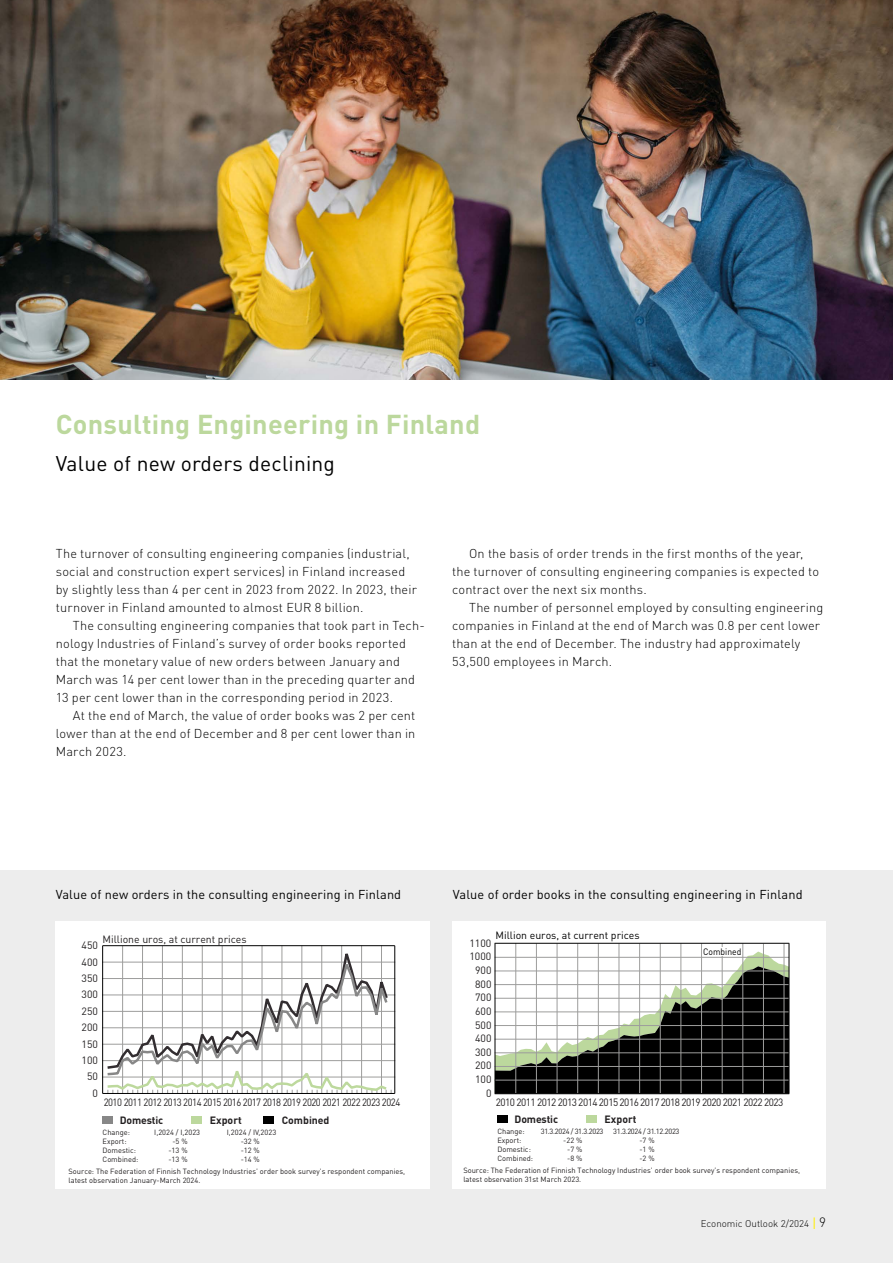
<style>
.page{position:relative;width:893px;height:1263px;background:#fff}
.page>*{position:absolute;margin:0;border:0;box-sizing:border-box;transform-origin:0 0}
.t1{font:700 27px "DIN Pro";letter-spacing:.01em;color:#bcd89d}
.t2{font:21px "DIN Pro";letter-spacing:.01em;color:#000}
.t3{font:300 12.75px/18px "DIN Pro";letter-spacing:.015em;color:#000}
.t4{font:12.75px "DIN Pro";letter-spacing:.01em;color:#000}
.t5{font:10.5px/17.5px "DIN Pro";letter-spacing:-.05em;color:#232021}
.t6{font:10.5px "DIN Pro";letter-spacing:-.05em;color:#232021;scale:.9 1}
.t7{font:10.5px "DIN Pro";letter-spacing:-.05em;color:#232021;scale:.95 1}
.t8{font:700 10.5px "DIN Pro";color:#232021}
.t9{font:10.5px/13.6px "DIN Pro";color:#232021}
.t10{font:10.5px "DIN Pro";color:#000}
.t11{font:300 9.6px "DIN Pro";color:#000}
.t12{font:9.3px "DIN Pro";color:#000;scale:.92 1}
.t13{font:7.5px/11.9px "DIN Pro";color:#232021}
.t14{font:7.5px "DIN Pro";letter-spacing:-.04em;color:#232021}
.s1{font-weight:400;font-size:13.35px;color:#ffed00}
.s2{font-size:13.35px}
</style>
<div class="page">
<div style="left:0;top:871px;width:893px;height:392px;background:#ededed"></div>
<div style="left:56px;top:921px;width:372px;height:268px;background:#fff"></div>
<div style="left:103px;top:1116px;width:10px;height:8px;background:#878787"></div>
<div style="left:264px;top:1116px;width:10px;height:8px;background:#000"></div>
<div style="left:192px;top:1116px;width:10px;height:8px;background:#bcd89d"></div>
<hr style="left:102px;top:978px;width:293px;height:1px;background:#9d9d9c">
<hr style="left:102px;top:962px;width:293px;height:1px;background:#9d9d9c">
<hr style="left:102px;top:979px;width:293px;height:1px;background:#9d9d9c">
<hr style="left:102px;top:995px;width:293px;height:1px;background:#9d9d9c">
<hr style="left:102px;top:997px;width:293px;height:1px;background:#9d9d9c">
<hr style="left:102px;top:1011px;width:293px;height:1px;background:#9d9d9c">
<hr style="left:102px;top:1014px;width:293px;height:1px;background:#9d9d9c">
<hr style="left:102px;top:1027px;width:293px;height:1px;background:#9d9d9c">
<hr style="left:102px;top:1032px;width:293px;height:1px;background:#9d9d9c">
<hr style="left:102px;top:1044px;width:293px;height:1px;background:#9d9d9c">
<hr style="left:102px;top:1049px;width:293px;height:1px;background:#9d9d9c">
<hr style="left:102px;top:1060px;width:293px;height:1px;background:#9d9d9c">
<hr style="left:102px;top:1067px;width:293px;height:1px;background:#9d9d9c">
<hr style="left:102px;top:1077px;width:293px;height:1px;background:#9d9d9c">
<hr style="left:102px;top:1085px;width:293px;height:1px;background:#9d9d9c">
<svg style="left:105px;top:946px;width:287px;height:147px"></svg>
<hr style="left:394px;top:946px;width:1px;height:147px;background:#000">
<hr style="left:103px;top:945px;width:292px;height:1px;background:#000">
<hr style="left:102px;top:946px;width:1px;height:147px;background:#000">
<hr style="left:103px;top:1093px;width:292px;height:1px;background:#000">
<div style="left:452px;top:921px;width:371px;height:266px;background:#fff"></div>
<svg style="left:496px;top:951px;width:293px;height:142px"></svg>
<hr style="left:515px;top:943px;width:1px;height:150px;background:#9d9d9c">
<hr style="left:536px;top:943px;width:1px;height:150px;background:#9d9d9c">
<hr style="left:557px;top:943px;width:1px;height:150px;background:#9d9d9c">
<hr style="left:577px;top:943px;width:1px;height:150px;background:#9d9d9c">
<hr style="left:598px;top:943px;width:1px;height:150px;background:#9d9d9c">
<hr style="left:619px;top:943px;width:1px;height:150px;background:#9d9d9c">
<hr style="left:660px;top:943px;width:1px;height:150px;background:#9d9d9c">
<hr style="left:639px;top:943px;width:1px;height:150px;background:#9d9d9c">
<hr style="left:681px;top:943px;width:1px;height:150px;background:#9d9d9c">
<hr style="left:701px;top:943px;width:1px;height:150px;background:#9d9d9c">
<div style="left:497px;top:1115px;width:11px;height:7px;background:#000"></div>
<div style="left:586px;top:1115px;width:11px;height:7px;background:#bcd89d"></div>
<hr style="left:722px;top:943px;width:1px;height:150px;background:#9d9d9c">
<hr style="left:743px;top:943px;width:1px;height:150px;background:#9d9d9c">
<hr style="left:763px;top:944px;width:1px;height:150px;background:#9d9d9c">
<hr style="left:784px;top:944px;width:1px;height:150px;background:#9d9d9c">
<hr style="left:495px;top:998px;width:294px;height:1px;background:#9d9d9c">
<hr style="left:495px;top:1052px;width:294px;height:1px;background:#9d9d9c">
<hr style="left:495px;top:1039px;width:294px;height:1px;background:#9d9d9c">
<hr style="left:495px;top:1080px;width:294px;height:1px;background:#9d9d9c">
<hr style="left:495px;top:1066px;width:294px;height:1px;background:#9d9d9c">
<hr style="left:495px;top:1025px;width:294px;height:1px;background:#9d9d9c">
<hr style="left:495px;top:1012px;width:294px;height:1px;background:#9d9d9c">
<hr style="left:495px;top:984px;width:294px;height:1px;background:#9d9d9c">
<hr style="left:495px;top:957px;width:294px;height:1px;background:#9d9d9c">
<hr style="left:495px;top:971px;width:294px;height:1px;background:#9d9d9c">
<div style="left:702px;top:947px;width:39px;height:9px;background:#fff"></div>
<hr style="left:495px;top:943px;width:294px;height:1px;background:#000">
<hr style="left:495px;top:1093px;width:294px;height:1px;background:#000">
<hr style="left:789px;top:943px;width:1px;height:150px;background:#000">
<hr style="left:495px;top:943px;width:1px;height:150px;background:#000">
<img style="left:0;top:0;width:893px;height:379px">
<h1 class="t1" style="left:56px;top:403px;width:426px">Consulting Engineering in Finland</h1>
<h2 class="t2" style="left:56px;top:447px;width:281px">Value of new orders declining</h2>
<p class="t3" style="left:56px;top:544px;width:363px">The turnover of consulting engineering companies (industrial, social and construction expert services) in Finland increased by slightly less than 4 per cent in 2023 from 2022. In 2023, their turnover in Finland amounted to almost EUR 8 billion.</p>
<p class="t3" style="left:56px;top:616px;width:371px;text-indent:17px">The consulting engineering companies that took part in Tech&shy;nology Industries of Finland’s survey of order books reported that the monetary value of new orders between January and March was 14 per cent lower than in the preceding quarter and 13 per cent lower than in the corresponding period in 2023.</p>
<p class="t3" style="left:56px;top:706px;width:361px;text-align:justify;text-indent:17px">At the end of March, the value of order books was 2 per cent lower than at the end of December and 8 per cent lower than in March 2023.</p>
<p class="t3" style="left:452px;top:544px;width:369px;text-indent:17px">On the basis of order trends in the first months of the year, the turnover of consulting engineering companies is expected to contract over the next six months.</p>
<p class="t3" style="left:452px;top:598px;width:373px;text-indent:17px">The number of personnel employed by consulting engineering companies in Finland at the end of March was 0.8 per cent lower than at the end of December. The industry had approximately 53,500 employees in March.</p>
<p class="t4" style="left:56px;top:884px;width:347px">Value of new orders in the consulting engineering in Finland</p>
<p class="t4" style="left:453px;top:884px;width:351px">Value of order books in the consulting engineering in Finland</p>
<p class="t9" style="left:103px;top:931px;width:146px">Millione uros, at current prices</p>
<p class="t5" style="left:82px;top:936px;width:18px">450</p>
<p class="t5" style="left:87px;top:969px;width:12px">50</p>
<p class="t5" style="left:82px;top:952px;width:18px">375<br>325</p>
<p class="t5" style="left:82px;top:952px;width:18px">400</p>
<p class="t10" style="left:496px;top:928px;width:146px">Million euros, at current prices</p>
<p class="t9" style="left:469px;top:935px;width:23px">1100<br>1000</p>
<p class="t5" style="left:475px;top:962px;width:18px;line-height:13.6px">900<br>800</p>
<p class="t12" style="left:703px;top:944px;width:43px">Combined</p>
<p class="t5" style="left:82px;top:986px;width:18px;line-height:16.4px">300<br>250</p>
<p class="t5" style="left:82px;top:987px;width:18px">275<br>225</p>
<p class="t5" style="left:475px;top:988px;width:18px">700</p>
<p class="t5" style="left:475px;top:1001px;width:18px">600</p>
<p class="t5" style="left:82px;top:1018px;width:18px;line-height:16.4px">200<br>150</p>
<p class="t5" style="left:82px;top:1022px;width:18px">175<br>125</p>
<p class="t5" style="left:82px;top:1050px;width:18px">100</p>
<p class="t5" style="left:87px;top:1057px;width:12px">75</p>
<p class="t5" style="left:475px;top:1015px;width:18px">500</p>
<p class="t5" style="left:475px;top:1029px;width:18px">400</p>
<p class="t5" style="left:475px;top:1042px;width:18px">300</p>
<p class="t5" style="left:475px;top:1056px;width:18px">200</p>
<p class="t5" style="left:87px;top:1067px;width:12px">50</p>
<p class="t5" style="left:475px;top:1070px;width:18px">100</p>
<p class="t5" style="left:93px;top:1083px;width:7px">0</p>
<p class="t6" style="left:104px;top:1094px;width:331px">2010 2011 2012 2013 2014 2015 2016 2017 2018 2019 2020 2021 2022 2023 2024</p>
<p class="t5" style="left:486px;top:1083px;width:7px">0</p>
<p class="t7" style="left:496px;top:1094px;width:304px">2010 2011 2012 2013 2014 2015 2016 2017 2018 2019 2020 2021 2022 2023</p>
<p class="t8" style="left:120px;top:1112px;width:45px">Domestic</p>
<p class="t8" style="left:210px;top:1112px;width:34px">Export</p>
<p class="t8" style="left:282px;top:1112px;width:49px">Combined</p>
<p class="t13" style="left:103px;top:1126px;width:29px">Change:</p>
<p class="t13" style="left:154px;top:1126px;width:47px">I,2024 / I,2023</p>
<p class="t13" style="left:227px;top:1126px;width:51px">I,2024 / IV,2023</p>
<p class="t13" style="left:103px;top:1135px;width:26px">Export:</p>
<p class="t13" style="left:172px;top:1135px;width:17px">-5 %</p>
<p class="t13" style="left:241px;top:1135px;width:21px">-32 %</p>
<p class="t13" style="left:103px;top:1144px;width:35px">Domestic:</p>
<p class="t13" style="left:168px;top:1144px;width:21px">-13 %</p>
<p class="t13" style="left:241px;top:1144px;width:21px">-12 %</p>
<p class="t13" style="left:103px;top:1153px;width:37px">Combined:</p>
<p class="t13" style="left:168px;top:1153px;width:21px">-13 %</p>
<p class="t13" style="left:69px;top:1153px;width:338px;text-indent:172px">-14 %<br>Source: The Federation of Finnish Technology Industries’ order book survey’s respondent companies,</p>
<p class="t13" style="left:69px;top:1174px;width:133px">latest observation January-March 2024.</p>
<p class="t8" style="left:515px;top:1110px;width:45px">Domestic</p>
<p class="t8" style="left:604px;top:1110px;width:34px">Export</p>
<p class="t13" style="left:497px;top:1124px;width:29px">Change:</p>
<p class="t14" style="left:541px;top:1125px;width:64px">31.3.2024 / 31.3.2023</p>
<p class="t14" style="left:613px;top:1125px;width:68px">31.3.2024 / 31.12.2023</p>
<p class="t13" style="left:497px;top:1133px;width:26px">Export:</p>
<p class="t13" style="left:563px;top:1133px;width:21px">-22 %</p>
<p class="t13" style="left:639px;top:1133px;width:17px">-7 %</p>
<p class="t13" style="left:497px;top:1142px;width:35px">Domestic:</p>
<p class="t13" style="left:567px;top:1142px;width:17px">-7 %</p>
<p class="t13" style="left:639px;top:1142px;width:17px">-1 %</p>
<p class="t13" style="left:497px;top:1151px;width:37px">Combined:</p>
<p class="t13" style="left:567px;top:1151px;width:17px">-8 %</p>
<p class="t13" style="left:463px;top:1151px;width:338px;line-height:12.3px;text-indent:176px">-2 %<br>Source: The Federation of Finnish Technology Industries’ order book survey’s respondent companies,</p>
<p class="t13" style="left:463px;top:1173px;width:119px">latest observation 31st March 2023.</p>
<p class="t11" style="left:701px;top:1216px;width:127px">Economic Outlook 2/2024 <span class="s1">|</span> <span class="s2">9</span></p>
</div>
